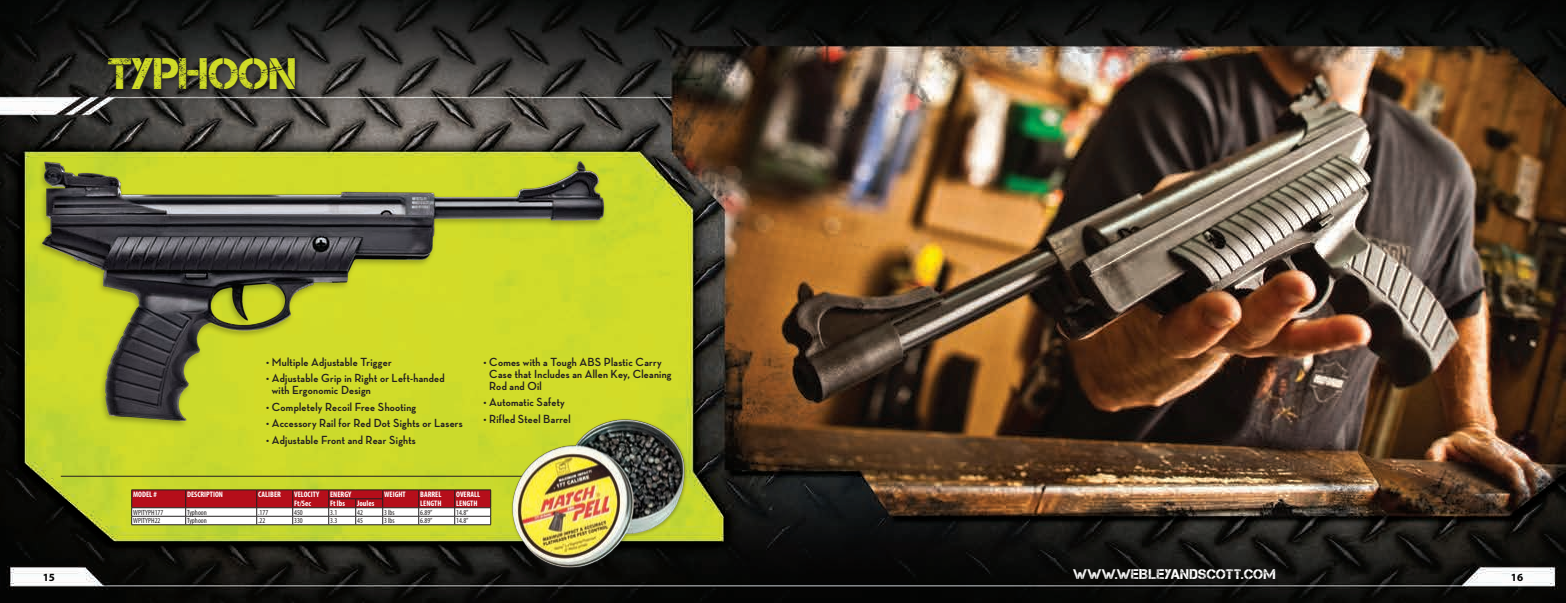
<style>
.page{position:relative;width:1566px;height:603px;background:#fff}
.page>*{position:absolute;margin:0;border:0;box-sizing:border-box;transform-origin:0 0}
.t1{font:44px "Captureit";letter-spacing:-.005em;color:#d1dd28}
.t2{font:14px "Captureit";letter-spacing:.02em;color:#fff}
.t3{font:700 12px/12px "Neutraface Display";letter-spacing:.02em;color:#231f20}
.t4{font:700 11px "Myriad Pro";color:#000}
.t5{font:700 condensed 8px/9px "Myriad Pro";color:#fff}
.t6{font:condensed 7.5px "Myriad Pro";color:#231f20}
</style>
<div class="page">
<img style="left:0;top:0;width:1566px;height:603px">
<div style="left:106px;top:55px;width:194px;height:39px;background:#231f20;opacity:.75"></div>
<img style="left:29px;top:142px;width:616px;height:289px">
<svg style="left:131px;top:490px;width:360px;height:36px"></svg>
<hr style="left:383px;top:525px;width:36px;height:1px;background:#231f20">
<hr style="left:419px;top:525px;width:36px;height:1px;background:#231f20">
<hr style="left:455px;top:525px;width:36px;height:1px;background:#231f20">
<hr style="left:61px;top:476px;width:613px;height:1px;background:#231f20">
<img style="left:506px;top:408px;width:188px;height:168px">
<p class="t1" style="left:108px;top:49px;width:190px">TYPHOON</p>
<p class="t3" style="left:266px;top:356px;width:127px">• Multiple Adjustable Trigger</p>
<p class="t3" style="left:272px;top:372px;width:174px;text-indent:-6px">• Adjustable Grip in Right or Left-handed with Ergonomic Design</p>
<p class="t3" style="left:266px;top:401px;width:152px">• Completely Recoil Free Shooting</p>
<p class="t3" style="left:266px;top:417px;width:198px">• Accessory Rail for Red Dot Sights or Lasers</p>
<p class="t3" style="left:266px;top:434px;width:151px">• Adjustable Front and Rear Sights</p>
<p class="t3" style="left:489px;top:356px;width:184px;text-indent:-6px">• Comes with a Tough ABS Plastic Carry<br>Case that Includes an Allen Key, Cleaning<br>Rod and Oil</p>
<p class="t3" style="left:483px;top:396px;width:83px">• Automatic Safety</p>
<p class="t3" style="left:483px;top:413px;width:89px">• Rifled Steel Barrel</p>
<p class="t5" style="left:133px;top:490px;width:25px">MODEL #</p>
<p class="t5" style="left:187px;top:490px;width:37px">DESCRIPTION</p>
<p class="t5" style="left:258px;top:490px;width:24px">CALIBER</p>
<p class="t5" style="left:294px;top:490px;width:27px">VELOCITY</p>
<p class="t5" style="left:294px;top:499px;width:18px">Ft/Sec</p>
<p class="t5" style="left:330px;top:490px;width:23px">ENERGY</p>
<p class="t5" style="left:384px;top:490px;width:23px">WEIGHT</p>
<p class="t5" style="left:420px;top:490px;width:23px">BARREL<br>LENGTH</p>
<p class="t5" style="left:456px;top:490px;width:26px">OVERALL</p>
<p class="t5" style="left:330px;top:499px;width:16px">Ft lbs</p>
<p class="t5" style="left:357px;top:499px;width:19px">Joules</p>
<p class="t5" style="left:456px;top:499px;width:23px">LENGTH</p>
<p class="t6" style="left:133px;top:508px;width:32px">WPITYPH177</p>
<p class="t6" style="left:187px;top:508px;width:21px">Typhoon</p>
<p class="t6" style="left:258px;top:508px;width:12px">.177</p>
<p class="t6" style="left:294px;top:508px;width:10px">450</p>
<p class="t6" style="left:330px;top:508px;width:9px">3.1</p>
<p class="t6" style="left:357px;top:508px;width:7px">42</p>
<p class="t6" style="left:384px;top:508px;width:12px">3 lbs</p>
<p class="t6" style="left:420px;top:508px;width:14px">6.89”</p>
<p class="t6" style="left:456px;top:508px;width:14px">14.8”</p>
<p class="t6" style="left:133px;top:516px;width:29px">WPITYPH22</p>
<p class="t6" style="left:187px;top:516px;width:21px">Typhoon</p>
<p class="t6" style="left:258px;top:516px;width:9px">.22</p>
<p class="t6" style="left:294px;top:516px;width:10px">330</p>
<p class="t6" style="left:330px;top:516px;width:9px">3.3</p>
<p class="t6" style="left:357px;top:516px;width:7px">45</p>
<p class="t6" style="left:384px;top:516px;width:12px">3 lbs</p>
<p class="t6" style="left:420px;top:516px;width:14px">6.89”</p>
<p class="t6" style="left:456px;top:516px;width:14px">14.8”</p>
<p class="t4" style="left:43px;top:570px;width:14px">15</p>
<p class="t2" style="left:1073px;top:567px;width:204px">WWW.WEIBLEYANDSCOTT.COM</p>
<p class="t4" style="left:1511px;top:570px;width:14px">16</p>
</div>
